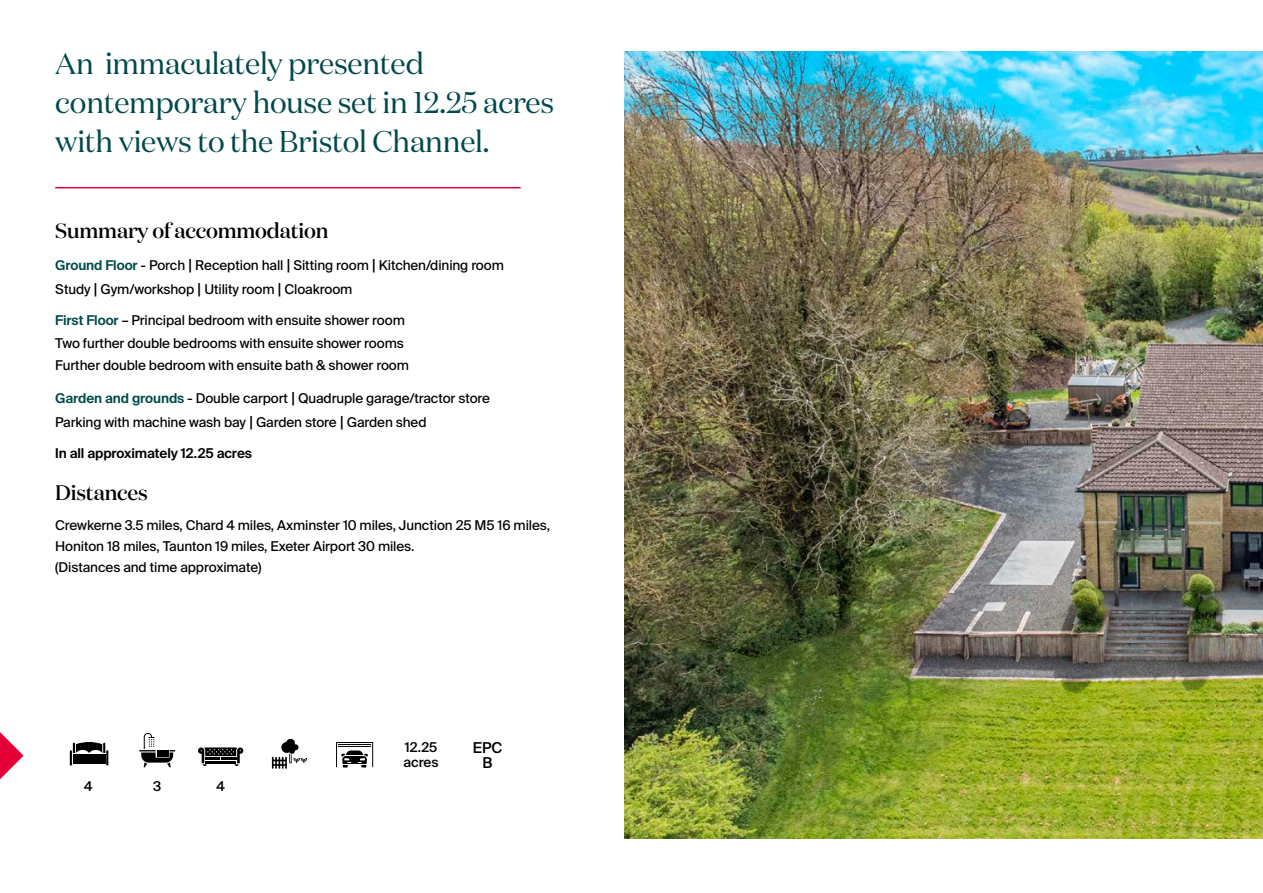
<style>
.page{position:relative;width:1263px;height:893px;background:#fff}
.page>*{position:absolute;margin:0;border:0;box-sizing:border-box;transform-origin:0 0}
.t1{font:30px/39px "Domaine Display";letter-spacing:-.01em;color:#00494c}
.t2{font:500 21px "Domaine Display";letter-spacing:-.01em;color:#000}
.t3{font:500 15px/15px "Suisse Intl";color:#000;text-align:center}
.t4{font:13.5px/24px "Suisse Intl";letter-spacing:-.01em;color:#000}
.t5{font:600 13.5px "Suisse Intl";letter-spacing:-.01em;color:#000}
.t6{font:500 13.5px/15px "Suisse Intl";color:#000}
.s1{font-weight:600;color:#00494c}
.s2{font-size:16.5px}
</style>
<div class="page">
<img style="left:625px;top:51px;width:638px;height:788px">
<hr style="left:55px;top:187px;width:466px;height:1px;background:#e40037">
<svg style="left:0;top:732px;width:24px;height:47px"></svg>
<svg style="left:139px;top:733px;width:36px;height:34px"></svg>
<svg style="left:70px;top:742px;width:38px;height:23px"></svg>
<svg style="left:198px;top:747px;width:45px;height:19px"></svg>
<svg style="left:272px;top:739px;width:35px;height:30px"></svg>
<svg style="left:336px;top:742px;width:37px;height:25px"></svg>
<h1 class="t1" style="left:55px;top:44px;width:500px">An immaculately presented contemporary house set in 12.25 acres with views to the Bristol Channel.</h1>
<h2 class="t2" style="left:55px;top:215px;width:275px">Summary of accommodation</h2>
<p class="t4" style="left:55px;top:254px;width:450px"><span class="s1">Ground Floor</span> - Porch <span class="s2">|</span> Reception hall <span class="s2">|</span> Sitting room <span class="s2">|</span> Kitchen/dining room<br>Study <span class="s2">|</span> Gym/workshop <span class="s2">|</span> Utility room <span class="s2">|</span> Cloakroom</p>
<p class="t4" style="left:55px;top:309px;width:355px;line-height:22.5px"><span class="s1">First Floor</span> – Principal bedroom with ensuite shower room<br>Two further double bedrooms with ensuite shower rooms<br>Further double bedroom with ensuite bath &amp; shower room</p>
<p class="t4" style="left:55px;top:386px;width:436px"><span class="s1">Garden and grounds</span> - Double carport <span class="s2">|</span> Quadruple garage/tractor store<br>Parking with machine wash bay <span class="s2">|</span> Garden store <span class="s2">|</span> Garden shed</p>
<p class="t5" style="left:55px;top:445px;width:198px">In all approximately 12.25 acres</p>
<h2 class="t2" style="left:55px;top:477px;width:94px">Distances</h2>
<p class="t4" style="left:55px;top:514px;width:496px;line-height:21px">Crewkerne 3.5 miles, Chard 4 miles, Axminster 10 miles, Junction 25 M5 16 miles,<br>Honiton 18 miles, Taunton 19 miles, Exeter Airport 30 miles.<br>(Distances and time approximate)</p>
<p class="t6" style="left:84px;top:779px;width:10px">4</p>
<p class="t6" style="left:153px;top:779px;width:10px">3</p>
<p class="t6" style="left:216px;top:779px;width:10px">4</p>
<p class="t6" style="left:403px;top:740px;width:37px">12.25 acres</p>
<p class="t3" style="left:473px;top:740px;width:31px">EPC<br>B</p>
</div>
